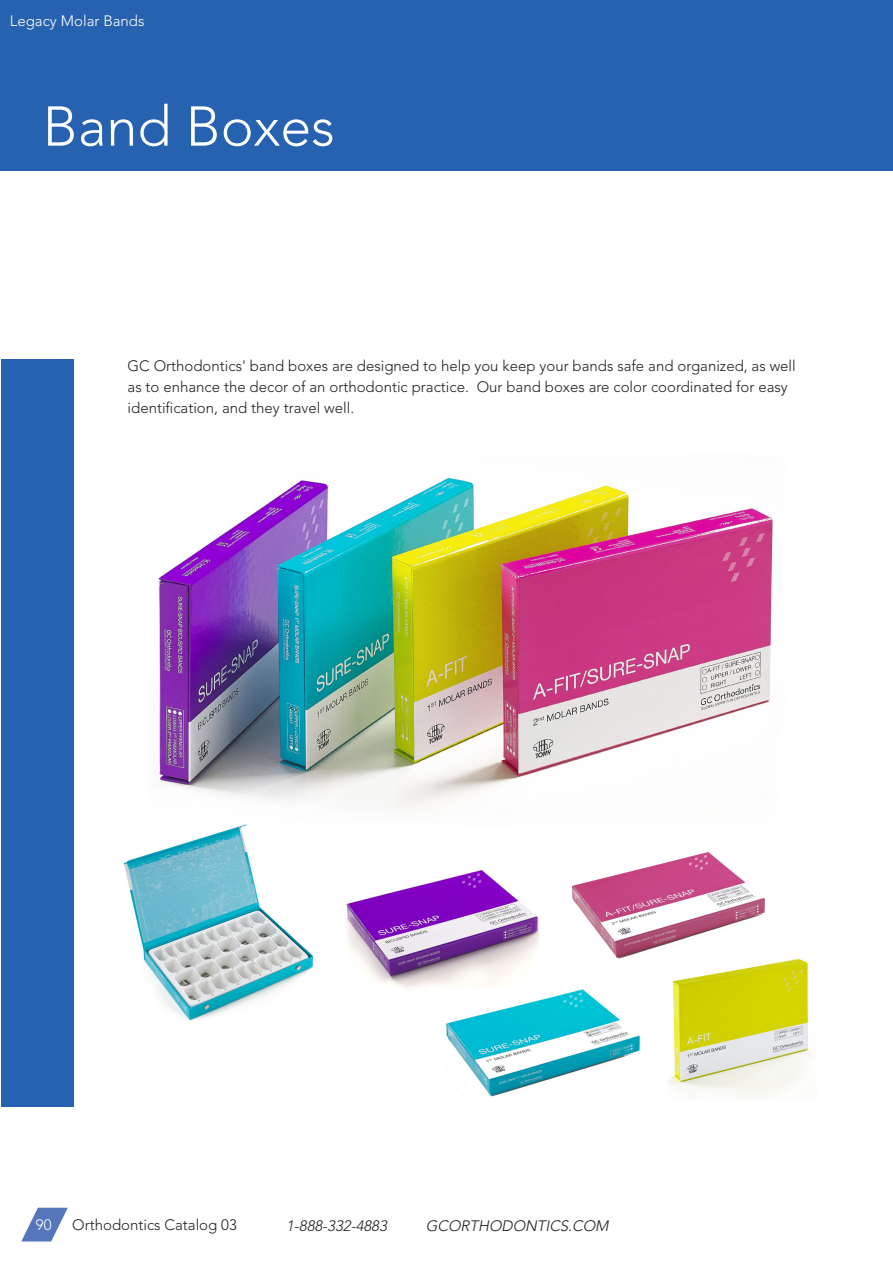
<style>
.page{position:relative;width:893px;height:1263px;background:#fff}
.page>*{position:absolute;margin:0;border:0;box-sizing:border-box;transform-origin:0 0}
.t1{font:300 55.5px "Avenir LT Std";color:#fff}
.Texte_courant{font:300 15px/21px "Avenir LT Std";color:#231f20}
.t2{font:italic 300 15px "Avenir LT Std";color:#231f20}
.t3{font:300 15px "Avenir LT Std";color:#fff}
</style>
<div class="page">
<svg style="left:21px;top:1208px;width:47px;height:33px"></svg>
<div style="left:0;top:0;width:893px;height:171px;background:#2662af"></div>
<div style="left:2px;top:359px;width:72px;height:748px;background:#2662af"></div>
<img style="left:158px;top:477px;width:615px;height:334px">
<img style="left:123px;top:824px;width:191px;height:196px">
<img style="left:345px;top:870px;width:194px;height:119px">
<img style="left:572px;top:852px;width:193px;height:106px">
<img style="left:446px;top:989px;width:193px;height:108px">
<img style="left:669px;top:958px;width:142px;height:139px">
<p class="t3" style="left:10px;top:12px;width:136px">Legacy Molar Bands</p>
<p class="t1" style="left:43px;top:94px;width:294px">Band Boxes</p>
<p class="Texte_courant" style="left:128px;top:356px;width:670px">GC Orthodontics' band boxes are designed to help you keep your bands safe and organized, as well as to enhance the decor of an orthodontic practice. Our band boxes are color coordinated for easy identification, and they travel well.</p>
<p class="t3" style="left:36px;top:1216px;width:17px">90</p>
<p class="Texte_courant" style="left:72px;top:1214px;width:166px">Orthodontics Catalog 03</p>
<p class="t2" style="left:286px;top:1217px;width:105px">1-888-332-4883</p>
<p class="t2" style="left:426px;top:1217px;width:187px">GCORTHODONTICS.COM</p>
</div>
